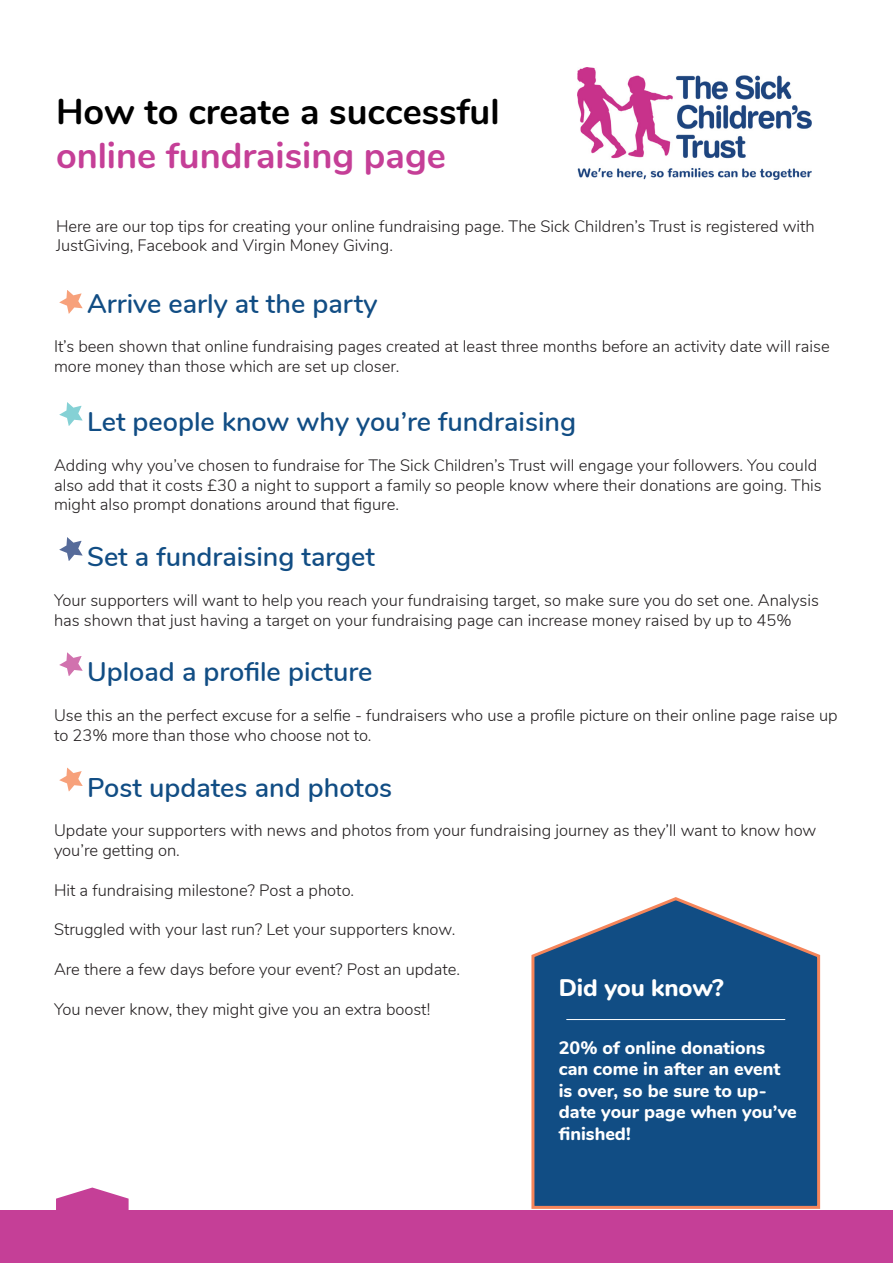
<style>
.page{position:relative;width:893px;height:1263px;background:#fff}
.page>*{position:absolute;margin:0;border:0;box-sizing:border-box;transform-origin:0 0}
.t1{font:700 36px/43.2px "Nunito";color:#000}
.t2{font:600 27px "Nunito";color:#114d84}
.t3{font:800 24px "Nunito";letter-spacing:-.005em;color:#fff}
.t4{font:800 18px/21.6px "Nunito";color:#fff}
.t5{font:300 16.5px/19.8px "Nunito";color:#231f20}
.s1{color:#c53f97}
</style>
<div class="page">
<img style="left:577px;top:67px;width:234px;height:112px">
<svg style="left:56px;top:1187px;width:73px;height:76px"></svg>
<div style="left:0;top:1210px;width:893px;height:52px;background:#c53f97"></div>
<hr style="left:892px;top:1210px;width:1px;height:52px;background:#f5855a">
<svg style="left:59px;top:290px;width:24px;height:24px"></svg>
<svg style="left:59px;top:402px;width:24px;height:24px"></svg>
<svg style="left:59px;top:537px;width:24px;height:24px"></svg>
<svg style="left:59px;top:652px;width:24px;height:24px"></svg>
<svg style="left:59px;top:767px;width:24px;height:25px"></svg>
<svg style="left:531px;top:897px;width:290px;height:312px;background:#30608e"></svg>
<hr style="left:567px;top:1019px;width:218px;height:1px;background:#fff">
<p class="t1" style="left:56px;top:88px;width:445px">How to create a successful <span class="s1">online fundraising page</span></p>
<p class="t5" style="left:56px;top:215px;width:760px">Here are our top tips for creating your online fundraising page. The Sick Children’s Trust is registered with<br>JustGiving, Facebook and Virgin Money Giving.</p>
<p class="t2" style="left:87px;top:283px;width:292px">Arrive early at the party</p>
<p class="t5" style="left:54px;top:336px;width:777px">It’s been shown that online fundraising pages created at least three months before an activity date will raise more money than those which are set up closer.</p>
<p class="t2" style="left:87px;top:402px;width:491px">Let people know why you’re fundraising</p>
<p class="t5" style="left:54px;top:454px;width:769px">Adding why you’ve chosen to fundraise for The Sick Children’s Trust will engage your followers. You could also add that it costs £30 a night to support a family so people know where their donations are going. This might also prompt donations around that figure.</p>
<p class="t2" style="left:87px;top:537px;width:289px">Set a fundraising target</p>
<p class="t5" style="left:54px;top:589px;width:766px">Your supporters will want to help you reach your fundraising target, so make sure you do set one. Analysis has shown that just having a target on your fundraising page can increase money raised by up to 45%</p>
<p class="t2" style="left:87px;top:652px;width:287px">Upload a profile picture</p>
<p class="t5" style="left:54px;top:704px;width:785px">Use this an the perfect excuse for a selfie - fundraisers who use a profile picture on their online page raise up to 23% more than those who choose not to.</p>
<p class="t2" style="left:87px;top:767px;width:307px">Post updates and photos</p>
<p class="t5" style="left:54px;top:820px;width:764px">Update your supporters with news and photos from your fundraising journey as they’ll want to know how you’re getting on.</p>
<p class="t5" style="left:54px;top:879px;width:301px">Hit a fundraising milestone? Post a photo.</p>
<p class="t5" style="left:54px;top:919px;width:403px">Struggled with your last run? Let your supporters know.</p>
<p class="t5" style="left:54px;top:958px;width:408px">Are there a few days before your event? Post an update.</p>
<p class="t5" style="left:54px;top:998px;width:378px">You never know, they might give you an extra boost!</p>
<p class="t3" style="left:559px;top:970px;width:166px">Did you know?</p>
<p class="t4" style="left:559px;top:1035px;width:239px">20% of online donations can come in after an event is over, so be sure to up&shy;date your page when you’ve finished!</p>
</div>
